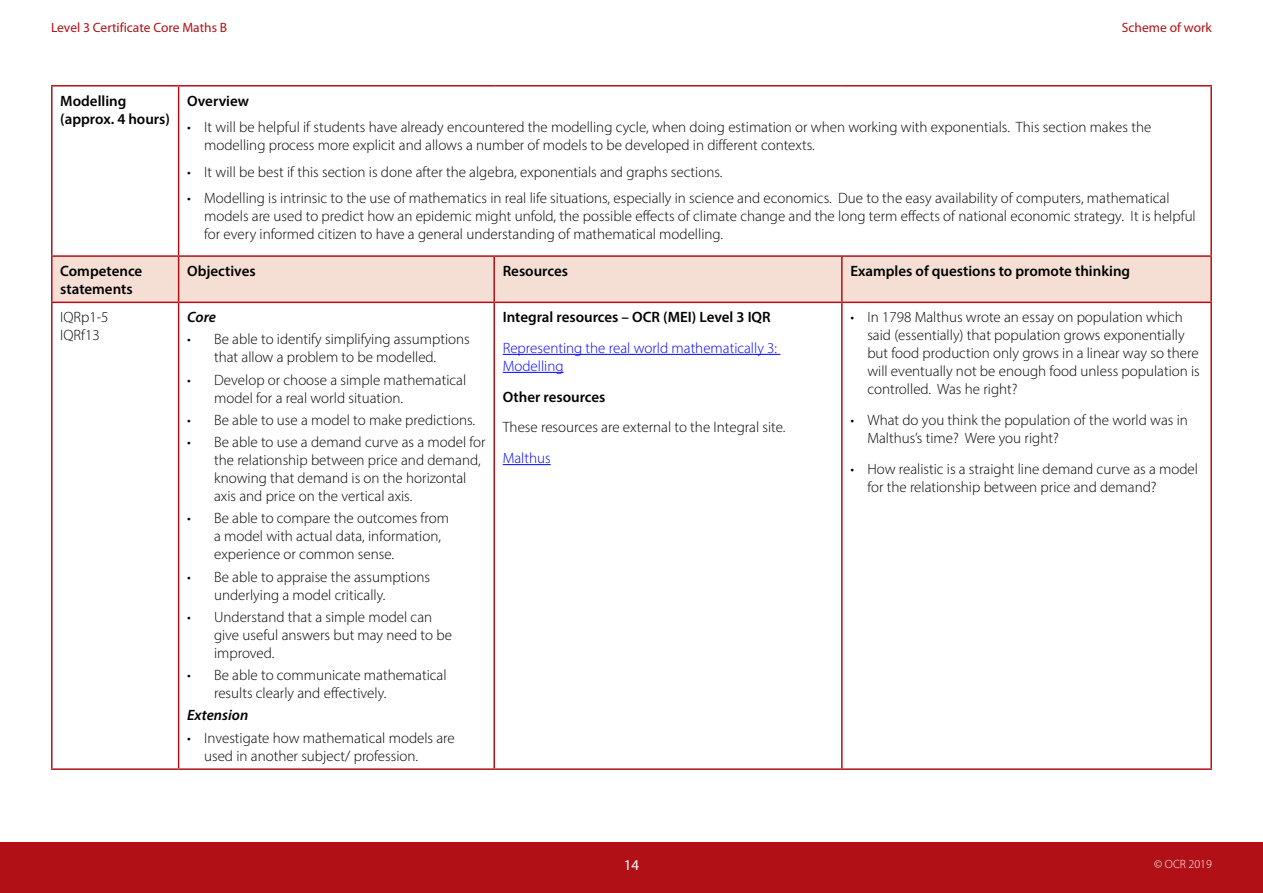
<style>
.page{position:relative;width:1263px;height:893px;background:#fff}
.page>*{position:absolute;margin:0;border:0;box-sizing:border-box;transform-origin:0 0}
.Body{font:300 15px/18px "Myriad Pro";color:#000}
.Body-2{font:600 15px/18px "Myriad Pro";color:#000}
.Body-3{font:300 15px/18px "Myriad Pro";color:#00f}
.Body-4{font:italic 600 15px "Myriad Pro";color:#000}
.t1{font:15px "Myriad Pro";color:#fff}
.t2{font:13.5px "Myriad Pro";color:#b11116}
.t3{font:300 12px "Myriad Pro";color:#fff}
</style>
<div class="page">
<div style="left:0;top:842px;width:1263px;height:51px;background:#b11116"></div>
<div style="left:53px;top:257px;width:1157px;height:45px;background:#f5dfd5"></div>
<hr style="left:51px;top:85px;width:128px;height:2px;background:#b11116">
<hr style="left:51px;top:87px;width:2px;height:168px;background:#b11116">
<hr style="left:179px;top:85px;width:315px;height:2px;background:#b11116">
<hr style="left:178px;top:87px;width:1px;height:168px;background:#b11116">
<hr style="left:494px;top:85px;width:348px;height:2px;background:#b11116">
<hr style="left:842px;top:85px;width:370px;height:2px;background:#b11116">
<hr style="left:1210px;top:87px;width:2px;height:168px;background:#b11116">
<hr style="left:51px;top:255px;width:128px;height:2px;background:#b11116">
<hr style="left:51px;top:257px;width:2px;height:45px;background:#b11116">
<hr style="left:179px;top:255px;width:315px;height:2px;background:#b11116">
<hr style="left:178px;top:257px;width:1px;height:45px;background:#b11116">
<hr style="left:494px;top:255px;width:348px;height:2px;background:#b11116">
<hr style="left:493px;top:257px;width:2px;height:45px;background:#b11116">
<hr style="left:842px;top:255px;width:370px;height:2px;background:#b11116">
<hr style="left:841px;top:257px;width:2px;height:45px;background:#b11116">
<hr style="left:1210px;top:257px;width:2px;height:45px;background:#b11116">
<hr style="left:51px;top:302px;width:128px;height:1px;background:#b11116">
<hr style="left:51px;top:303px;width:2px;height:465px;background:#b11116">
<hr style="left:179px;top:302px;width:315px;height:1px;background:#b11116">
<hr style="left:178px;top:303px;width:1px;height:465px;background:#b11116">
<hr style="left:494px;top:302px;width:348px;height:1px;background:#b11116">
<hr style="left:493px;top:303px;width:2px;height:465px;background:#b11116">
<hr style="left:842px;top:302px;width:370px;height:1px;background:#b11116">
<hr style="left:841px;top:303px;width:2px;height:465px;background:#b11116">
<hr style="left:1210px;top:303px;width:2px;height:465px;background:#b11116">
<hr style="left:51px;top:768px;width:128px;height:2px;background:#b11116">
<hr style="left:179px;top:768px;width:315px;height:2px;background:#b11116">
<hr style="left:494px;top:768px;width:348px;height:2px;background:#b11116">
<hr style="left:842px;top:768px;width:370px;height:2px;background:#b11116">
<hr style="left:503px;top:354px;width:277px;height:1px;background:#00f">
<hr style="left:503px;top:372px;width:61px;height:1px;background:#00f">
<hr style="left:503px;top:464px;width:48px;height:1px;background:#00f">
<p class="t2" style="left:51px;top:19px;width:178px">Level 3 Certificate Core Maths B</p>
<p class="t2" style="left:1122px;top:19px;width:92px">Scheme of work</p>
<p class="Body-2" style="left:60px;top:91px;width:111px">Modelling (approx. 4 hours)</p>
<p class="Body-2" style="left:187px;top:91px;width:63px">Overview</p>
<p class="Body" style="left:204px;top:118px;width:949px;text-indent:-17px">• It will be helpful if students have already encountered the modelling cycle, when doing estimation or when working with exponentials. This section makes the modelling process more explicit and allows a number of models to be developed in different contexts.</p>
<p class="Body" style="left:187px;top:162px;width:537px">• It will be best if this section is done after the algebra, exponentials and graphs sections.</p>
<p class="Body" style="left:204px;top:189px;width:993px;text-indent:-17px">• Modelling is intrinsic to the use of mathematics in real life situations, especially in science and economics. Due to the easy availability of computers, mathematical models are used to predict how an epidemic might unfold, the possible effects of climate change and the long term effects of national economic strategy. It is helpful for every informed citizen to have a general understanding of mathematical modelling.</p>
<p class="Body-2" style="left:60px;top:261px;width:84px">Competence statements</p>
<p class="Body-2" style="left:187px;top:261px;width:70px">Objectives</p>
<p class="Body-2" style="left:503px;top:261px;width:67px">Resources</p>
<p class="Body-2" style="left:850px;top:261px;width:281px">Examples of questions to promote thinking</p>
<p class="Body" style="left:60px;top:308px;width:50px">IQRp1-5</p>
<p class="Body" style="left:60px;top:326px;width:41px">IQRf13</p>
<p class="Body-2" style="left:503px;top:308px;width:269px">Integral resources – OCR (MEI) Level 3 IQR</p>
<p class="Body-3" style="left:503px;top:339px;width:276px">Representing the real world mathematically 3:<br>Modelling</p>
<p class="Body-2" style="left:503px;top:387px;width:104px">Other resources</p>
<p class="Body" style="left:503px;top:418px;width:284px">These resources are external to the Integral site.</p>
<p class="Body-3" style="left:503px;top:449px;width:50px">Malthus</p>
<p class="Body" style="left:867px;top:308px;width:334px;text-indent:-17px">• In 1798 Malthus wrote an essay on population which said (essentially) that population grows exponentially but food production only grows in a linear way so there will eventually not be enough food unless population is controlled. Was he right?</p>
<p class="Body" style="left:867px;top:411px;width:322px;text-indent:-17px">• What do you think the population of the world was in<br>Malthus’s time? Were you right?</p>
<p class="Body" style="left:867px;top:459px;width:332px;text-indent:-17px">• How realistic is a straight line demand curve as a model for the relationship between price and demand?</p>
<p class="Body-4" style="left:187px;top:307px;width:30px">Core</p>
<p class="Body" style="left:187px;top:330px;width:284px;text-align:center">• Be able to identify simplifying assumptions that allow a problem to be modelled.</p>
<p class="Body" style="left:214px;top:370px;width:254px;text-indent:-27px">• Develop or choose a simple mathematical model for a real world situation.</p>
<p class="Body" style="left:187px;top:411px;width:289px">• Be able to use a model to make predictions.</p>
<p class="Body" style="left:214px;top:433px;width:273px;text-indent:-27px">• Be able to use a demand curve as a model for the relationship between price and demand, knowing that demand is on the horizontal axis and price on the vertical axis.</p>
<p class="Body" style="left:214px;top:509px;width:236px;text-indent:-27px">• Be able to compare the outcomes from a model with actual data, information, experience or common sense.</p>
<p class="Body" style="left:214px;top:567px;width:217px;text-indent:-27px">• Be able to appraise the assumptions underlying a model critically.</p>
<p class="Body" style="left:214px;top:608px;width:239px;text-indent:-27px">• Understand that a simple model can give useful answers but may need to be improved.</p>
<p class="Body" style="left:214px;top:666px;width:234px;text-indent:-27px">• Be able to communicate mathematical results clearly and effectively.</p>
<p class="Body-4" style="left:187px;top:706px;width:63px">Extension</p>
<p class="Body" style="left:204px;top:728px;width:252px;text-indent:-17px">• Investigate how mathematical models are used in another subject/ profession.</p>
<p class="t1" style="left:624px;top:856px;width:17px">14</p>
<p class="t3" style="left:1154px;top:857px;width:59px">© OCR 2019</p>
</div>
